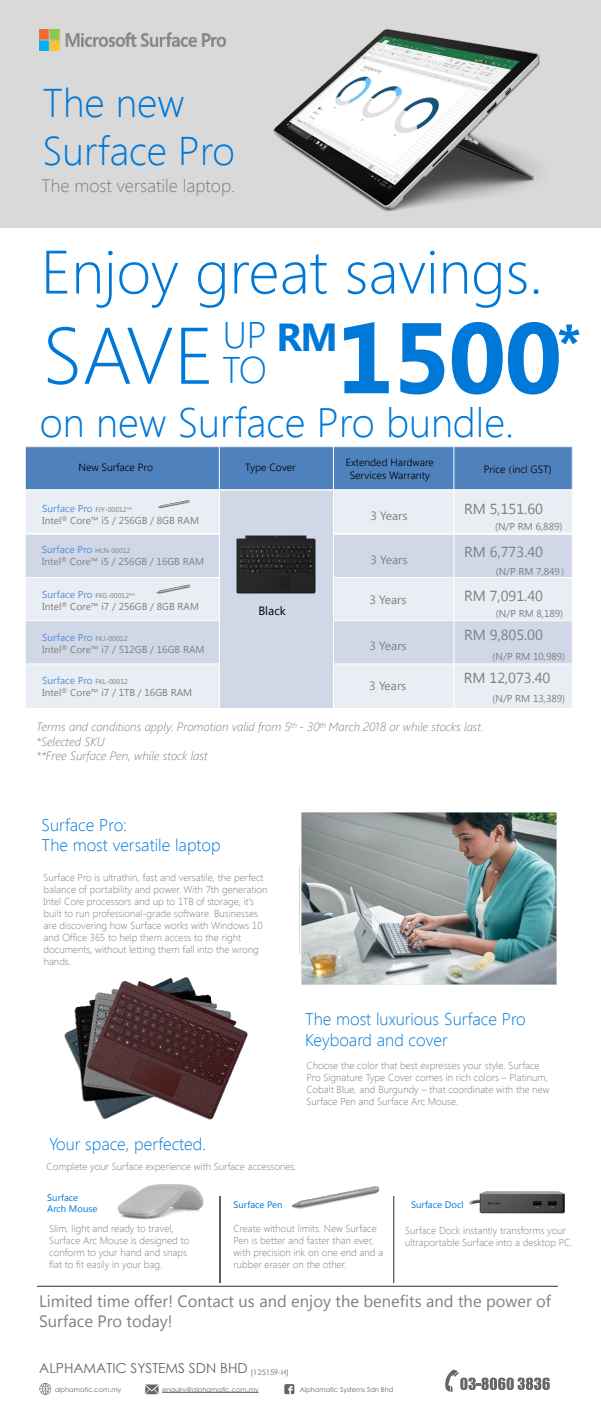
<style>
.page{position:relative;width:601px;height:1410px;background:#fff}
.page>*{position:absolute;margin:0;border:0;box-sizing:border-box;transform-origin:0 0}
.t1{font:700 100px "Segoe UI";color:#0078d7}
.t2{font:300 80px "Segoe UI";color:#0078d7}
.t3{font:300 61.05px "Segoe UI";color:#0078d7}
.t4{font:300 41px "Segoe UI";color:#0078d7}
.t5{font:300 40px/48px "Segoe UI";color:#0078d7}
.t6{font:700 39px "Segoe UI";color:#0078d7}
.t7{font:300 37px "Segoe UI";color:#0078d7}
.t8{font:300 18px "Segoe UI";color:#7f7f7f}
.t9{font:300 17px/20.4px "Segoe UI";color:#0078d7}
.t10{font:16.5px/19.8px "Segoe UI";color:#7f7f7f}
.t11{font:14.5px "Segoe UI";color:#7f7f7f}
.t12{font:13.75px "Century Gothic";color:#666}
.t13{font:italic 300 12px/14.4px "Segoe UI";color:#7f7f7f}
.t14{font:12px "Segoe UI";color:#7f7f7f}
.t15{font:12px "Segoe UI";color:#000}
.t16{font:300 10.5px/12.6px "Segoe UI";color:#000;text-align:center}
.t17{font:300 10.05px "Segoe UI";color:#7f7f7f}
.t18{font:10.05px "Segoe UI";color:#7f7f7f}
.t19{font:300 10px/12px "Segoe UI";color:#7f7f7f}
.t20{font:10px/12px "Segoe UI";color:#7f7f7f}
.t21{font:9.5px/11.4px "Segoe UI";color:#0078d7}
.t22{font:7px "Segoe UI";color:#7f7f7f}
.t23{font:6.7px "Century Gothic";color:#666}
.s1{font-family:"Adobe Song Std"}
.s2{font-size:10px;color:#558ed5}
.s3{font-family:"Adobe Song Std";font-weight:300}
.s4{color:#558ed5}
.s5{font-size:7px}
</style>
<div class="page">
<div style="left:0;top:0;width:600px;height:227px;background:#d9d9d9"></div>
<img style="left:301px;top:812px;width:254px;height:171px">
<img style="left:64px;top:977px;width:184px;height:143px">
<img style="left:117px;top:1184px;width:87px;height:36px">
<img style="left:292px;top:1186px;width:88px;height:23px">
<img style="left:468px;top:1191px;width:96px;height:23px">
<img style="left:299px;top:867px;width:1px;height:86px">
<img style="left:393px;top:1196px;width:1px;height:86px">
<img style="left:219px;top:1196px;width:2px;height:86px">
<div style="left:25px;top:446px;width:194px;height:44px;background:#4f81bd"></div>
<div style="left:219px;top:446px;width:114px;height:44px;background:#4f81bd"></div>
<div style="left:333px;top:446px;width:120px;height:44px;background:#4f81bd"></div>
<div style="left:453px;top:446px;width:118px;height:44px;background:#4f81bd"></div>
<div style="left:25px;top:490px;width:194px;height:43px;background:#eff1f7"></div>
<div style="left:219px;top:490px;width:114px;height:217px;background:#d0d8e8"></div>
<div style="left:333px;top:490px;width:120px;height:43px;background:#eff1f7"></div>
<div style="left:453px;top:490px;width:118px;height:43px;background:#eff1f7"></div>
<div style="left:25px;top:491px;width:194px;height:43px;background:#e9edf4"></div>
<div style="left:333px;top:491px;width:120px;height:43px;background:#e9edf4"></div>
<div style="left:453px;top:491px;width:118px;height:43px;background:#e9edf4"></div>
<div style="left:25px;top:534px;width:194px;height:43px;background:#d0d8e8"></div>
<div style="left:333px;top:534px;width:120px;height:43px;background:#d0d8e8"></div>
<div style="left:453px;top:534px;width:118px;height:43px;background:#d0d8e8"></div>
<div style="left:25px;top:577px;width:194px;height:43px;background:#e9edf4"></div>
<div style="left:333px;top:577px;width:120px;height:43px;background:#e9edf4"></div>
<div style="left:453px;top:577px;width:118px;height:43px;background:#e9edf4"></div>
<div style="left:25px;top:620px;width:194px;height:43px;background:#d0d8e8"></div>
<div style="left:333px;top:620px;width:120px;height:43px;background:#d0d8e8"></div>
<div style="left:453px;top:620px;width:118px;height:43px;background:#d0d8e8"></div>
<div style="left:25px;top:663px;width:194px;height:44px;background:#e9edf4"></div>
<div style="left:333px;top:663px;width:120px;height:44px;background:#e9edf4"></div>
<div style="left:453px;top:663px;width:118px;height:44px;background:#e9edf4"></div>
<hr style="left:219px;top:446px;width:1px;height:303px;background:#fff">
<hr style="left:333px;top:446px;width:1px;height:303px;background:#fff">
<hr style="left:453px;top:446px;width:1px;height:303px;background:#fff">
<hr style="left:25px;top:489px;width:547px;height:1px;background:#fff">
<hr style="left:25px;top:533px;width:194px;height:1px;background:#fff">
<hr style="left:333px;top:533px;width:239px;height:1px;background:#fff">
<hr style="left:25px;top:534px;width:194px;height:1px;background:#fff">
<hr style="left:333px;top:534px;width:239px;height:1px;background:#fff">
<hr style="left:25px;top:577px;width:194px;height:1px;background:#fff">
<hr style="left:333px;top:577px;width:239px;height:1px;background:#fff">
<hr style="left:25px;top:620px;width:194px;height:1px;background:#fff">
<hr style="left:333px;top:620px;width:239px;height:1px;background:#fff">
<hr style="left:25px;top:663px;width:194px;height:1px;background:#fff">
<hr style="left:333px;top:663px;width:239px;height:1px;background:#fff">
<hr style="left:25px;top:446px;width:1px;height:303px;background:#fff">
<hr style="left:25px;top:446px;width:547px;height:1px;background:#fff">
<img style="left:158px;top:500px;width:32px;height:9px">
<img style="left:156px;top:584px;width:35px;height:10px">
<svg style="left:284px;top:1384px;width:10px;height:9px"></svg>
<svg style="left:39px;top:1383px;width:12px;height:11px"></svg>
<hr style="left:162px;top:1391px;width:96px;height:1px;background:#666">
<svg style="left:145px;top:1384px;width:13px;height:9px"></svg>
<svg style="left:445px;top:1369px;width:104px;height:22px"></svg>
<img style="left:225px;top:30px;width:315px;height:181px">
<img style="left:40px;top:30px;width:185px;height:20px">
<img style="left:236px;top:535px;width:80px;height:59px">
<h3 class="t5" style="left:43px;top:77px;width:193px">The new<br>Surface Pro</h3>
<h3 class="t8" style="left:42px;top:173px;width:195px">The most versatile laptop.</h3>
<h3 class="t3" style="left:41px;top:230px;width:503px">Enjoy great savings.</h3>
<h2 class="t2" style="left:42px;top:300px;width:226px">SAVE <sup>UP</sup></h2>
<h3 class="t6" style="left:276px;top:309px;width:63px">RM</h3>
<h1 class="t1" style="left:336px;top:286px;width:246px">1500<sup>*</sup></h1>
<h3 class="t4" style="left:40px;top:393px;width:475px">on new Surface Pro bundle.</h3>
<h3 class="t7" style="left:222px;top:344px;width:46px">TO</h3>
<p class="t16" style="left:78px;top:461px;width:76px">New Surface Pro</p>
<p class="t16" style="left:245px;top:461px;width:52px">Type Cover</p>
<p class="t16" style="left:345px;top:455px;width:90px">Extended Hardware<br>Services Warranty</p>
<p class="t16" style="left:483px;top:462px;width:69px">Price <span class="s1">(</span>incl GST)</p>
<h3 class="t11" style="left:463px;top:498px;width:80px">RM 5,151.60</h3>
<h3 class="t11" style="left:463px;top:541px;width:80px">RM 6,773.40</h3>
<p class="t22" style="left:42px;top:505px;width:92px"><span class="s2">Surface Pro</span> FJY-00012**</p>
<p class="t20" style="left:42px;top:514px;width:158px">Intel<sup>®</sup> Core™ i5 / 256GB / 8GB RAM</p>
<p class="t14" style="left:370px;top:507px;width:39px">3 Years</p>
<p class="t14" style="left:370px;top:551px;width:39px">3 Years</p>
<p class="t14" style="left:369px;top:591px;width:39px">3 Years</p>
<p class="t18" style="left:494px;top:519px;width:69px">(N/P RM 6,889)</p>
<p class="t20" style="left:495px;top:564px;width:76px">(N/P RM 7,849<span class="s3">）</span></p>
<p class="t20" style="left:495px;top:607px;width:69px">(N/P RM 8,189)</p>
<p class="t20" style="left:492px;top:649px;width:74px">(N/P RM 10,989)</p>
<p class="t20" style="left:492px;top:692px;width:74px">(N/P RM 13,389)</p>
<p class="t20" style="left:42px;top:542px;width:164px"><span class="s4">Surface Pro</span> <span class="s5">HLN-00012<br></span>Intel<sup>®</sup> Core™ i5 / 256GB / 16GB RAM</p>
<p class="t22" style="left:42px;top:590px;width:94px"><span class="s2">Surface Pro</span> FKG-00012**</p>
<h3 class="t11" style="left:463px;top:585px;width:80px">RM 7,091.40</h3>
<p class="t20" style="left:42px;top:599px;width:158px">Intel<sup>®</sup> Core™ i7 / 256GB / 8GB RAM</p>
<p class="t20" style="left:42px;top:630px;width:164px"><span class="s4">Surface Pro</span> <span class="s5">FKJ-00012<br></span>Intel<sup>®</sup> Core™ i7 / 512GB / 16GB RAM</p>
<p class="t14" style="left:369px;top:636px;width:39px">3 Years</p>
<p class="t15" style="left:258px;top:602px;width:29px">Black</p>
<h3 class="t11" style="left:463px;top:624px;width:80px">RM 9,805.00</h3>
<h3 class="t11" style="left:463px;top:668px;width:88px">RM 12,073.40</h3>
<p class="t20" style="left:42px;top:674px;width:151px"><span class="s4">Surface Pro</span> <span class="s5">FKL-00012<br></span>Intel<sup>®</sup> Core™ i7 / 1TB / 16GB RAM</p>
<p class="t14" style="left:369px;top:677px;width:39px">3 Years</p>
<p class="t13" style="left:36px;top:719px;width:449px">Terms and conditions apply. Promotion valid from 5<sup>th</sup> - 30<sup>th</sup> March 2018 or while stocks last. *Selected SKU<br>**Free Surface Pen, while stock last</p>
<h3 class="t9" style="left:42px;top:814px;width:180px">Surface Pro:<br>The most versatile laptop</h3>
<p class="t19" style="left:44px;top:870px;width:225px">Surface Pro is ultrathin, fast and versatile, the perfect balance of portability and power. With 7th generation Intel Core processors and up to 1TB of storage, it’s built to run professional-grade software. Businesses are discovering how Surface works with Windows 10</p>
<p class="t17" style="left:44px;top:930px;width:199px">and Office 365 to help them access to the right</p>
<p class="t19" style="left:44px;top:942px;width:216px">documents, without letting them fall into the wrong hands.</p>
<h3 class="t9" style="left:305px;top:1008px;width:222px">The most luxurious Surface Pro<br>Keyboard and cover</h3>
<p class="t19" style="left:306px;top:1059px;width:244px">Choose the color that best expresses your style. Surface Pro Signature Type Cover comes in rich colors – Platinum, Cobalt Blue, and Burgundy – that coordinate with the new Surface Pen and Surface Arc Mouse.</p>
<h3 class="t9" style="left:49px;top:1132px;width:158px">Your space, perfected.</h3>
<p class="t19" style="left:46px;top:1160px;width:251px">Complete your Surface experience with Surface accessories.</p>
<p class="t21" style="left:233px;top:1197px;width:50px">Surface Pen</p>
<p class="t21" style="left:411px;top:1197px;width:56px">Surface Dock</p>
<p class="t19" style="left:405px;top:1223px;width:169px">Surface Dock instantly transforms your ultraportable Surface into a desktop PC.</p>
<p class="t21" style="left:47px;top:1190px;width:52px">Surface<br>Arch Mouse</p>
<p class="t19" style="left:233px;top:1221px;width:151px">Create without limits. New Surface<br>Pen is better and faster than ever, with precision ink on one end and a</p>
<p class="t17" style="left:233px;top:1257px;width:114px">rubber eraser on the other.</p>
<p class="t19" style="left:49px;top:1221px;width:141px">Slim, light and ready to travel,<br>Surface Arc Mouse is designed to conform to your hand and snaps</p>
<p class="t17" style="left:49px;top:1257px;width:115px">flat to fit easily in your bag.</p>
<h3 class="t10" style="left:39px;top:1290px;width:513px">Limited time offer! Contact us and enjoy the benefits and the power of<br>Surface Pro today!</h3>
<h3 class="t12" style="left:39px;top:1358px;width:251px">ALPHAMATIC SYSTEMS SDN BHD <sub>(125159-H)</sub></h3>
<p class="t23" style="left:55px;top:1384px;width:68px">alphamatic.com.my</p>
<p class="t23" style="left:162px;top:1384px;width:98px">enquiry@alphamatic.com.my</p>
<p class="t23" style="left:299px;top:1384px;width:95px">Alphamatic Systems Sdn Bhd</p>
</div>
